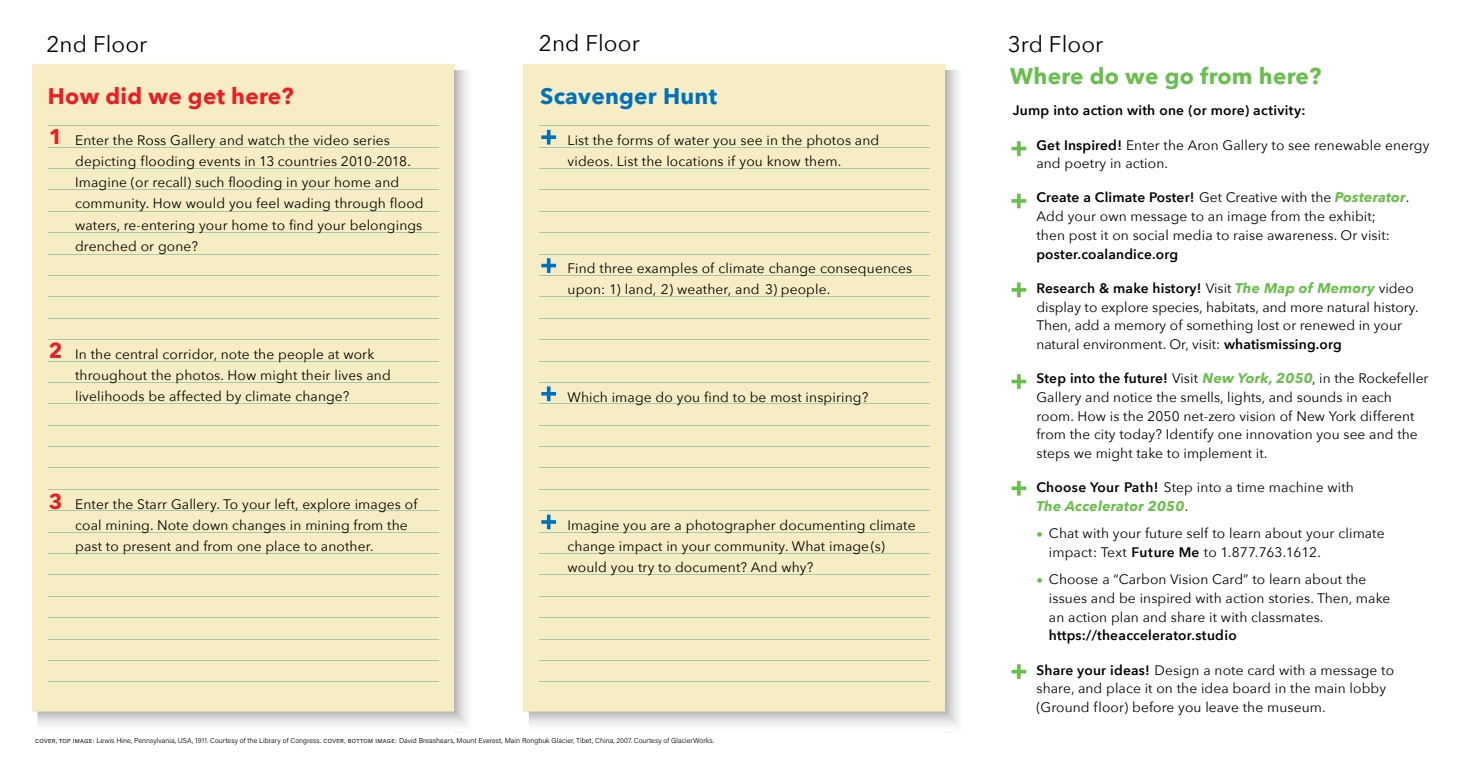
<style>
.page{position:relative;width:1461px;height:765px;background:#fff}
.page>*{position:absolute;margin:0;border:0;box-sizing:border-box;transform-origin:0 0}
.t1{font:22.5px "Avenir Next";letter-spacing:.005em;color:#000}
.t2{font:700 22.5px "Avenir Next";letter-spacing:.01em;color:#68bf4b}
.t3{font:700 22.5px "Avenir Next";letter-spacing:.01em;color:#ed1d24}
.t4{font:700 22.5px "Avenir Next";letter-spacing:.01em;color:#0072bc}
.t5{font:italic 700 14px "Avenir Next";letter-spacing:.015em;color:#68bf4b}
.t6{font:13.75px/18.8px "Avenir Next";letter-spacing:.01em;color:#000}
.t7{font:600 13.75px "Avenir Next";letter-spacing:.015em;color:#000}
.t8{font:300 7.12px "Acumin Pro";letter-spacing:.005em;color:#000}
.s1{font-weight:700;font-size:21.25px;color:#ed1d24}
.s2{font-weight:400;font-size:5.75px}
.s3{font-weight:600}
.s4{font-weight:700;font-style:italic;font-size:14px;color:#68bf4b}
.s5{font-weight:400;font-style:normal;font-size:13.75px;color:#000}
.s6{font-size:13.12px;color:#68bf4b}
</style>
<div class="page">
<div style="left:32px;top:64px;width:422px;height:648px;background:#f7edc4"></div>
<hr style="left:48px;top:125px;width:390px;height:1px;background:#a6c8ad">
<hr style="left:48px;top:147px;width:390px;height:1px;background:#a6c8ad">
<hr style="left:48px;top:168px;width:390px;height:1px;background:#a6c8ad">
<hr style="left:48px;top:189px;width:390px;height:1px;background:#a6c8ad">
<hr style="left:48px;top:211px;width:390px;height:1px;background:#a6c8ad">
<hr style="left:48px;top:232px;width:390px;height:1px;background:#a6c8ad">
<hr style="left:48px;top:254px;width:390px;height:1px;background:#a6c8ad">
<hr style="left:48px;top:275px;width:390px;height:1px;background:#a6c8ad">
<hr style="left:48px;top:296px;width:390px;height:1px;background:#a6c8ad">
<hr style="left:48px;top:318px;width:390px;height:1px;background:#a6c8ad">
<hr style="left:48px;top:339px;width:390px;height:1px;background:#a6c8ad">
<hr style="left:48px;top:361px;width:390px;height:1px;background:#a6c8ad">
<hr style="left:48px;top:382px;width:390px;height:1px;background:#a6c8ad">
<hr style="left:48px;top:403px;width:390px;height:1px;background:#a6c8ad">
<hr style="left:48px;top:425px;width:390px;height:1px;background:#a6c8ad">
<hr style="left:48px;top:446px;width:390px;height:1px;background:#a6c8ad">
<hr style="left:48px;top:468px;width:390px;height:1px;background:#a6c8ad">
<hr style="left:48px;top:489px;width:390px;height:1px;background:#a6c8ad">
<hr style="left:48px;top:510px;width:390px;height:1px;background:#a6c8ad">
<hr style="left:48px;top:532px;width:390px;height:1px;background:#a6c8ad">
<hr style="left:48px;top:553px;width:390px;height:1px;background:#a6c8ad">
<hr style="left:48px;top:575px;width:390px;height:1px;background:#a6c8ad">
<hr style="left:48px;top:596px;width:390px;height:1px;background:#a6c8ad">
<hr style="left:48px;top:617px;width:390px;height:1px;background:#a6c8ad">
<hr style="left:48px;top:639px;width:390px;height:1px;background:#a6c8ad">
<hr style="left:48px;top:660px;width:390px;height:1px;background:#a6c8ad">
<hr style="left:48px;top:681px;width:390px;height:1px;background:#a6c8ad">
<svg style="left:454px;top:70px;width:14px;height:642px;background:#d8d7d7"></svg>
<svg style="left:38px;top:712px;width:430px;height:21px"></svg>
<div style="left:523px;top:64px;width:422px;height:648px;background:#f7edc4"></div>
<hr style="left:539px;top:125px;width:390px;height:1px;background:#a6c8ad">
<hr style="left:539px;top:147px;width:390px;height:1px;background:#a6c8ad">
<hr style="left:539px;top:168px;width:390px;height:1px;background:#a6c8ad">
<hr style="left:539px;top:189px;width:390px;height:1px;background:#a6c8ad">
<hr style="left:539px;top:211px;width:390px;height:1px;background:#a6c8ad">
<hr style="left:539px;top:232px;width:390px;height:1px;background:#a6c8ad">
<hr style="left:539px;top:254px;width:390px;height:1px;background:#a6c8ad">
<hr style="left:539px;top:275px;width:390px;height:1px;background:#a6c8ad">
<hr style="left:539px;top:296px;width:390px;height:1px;background:#a6c8ad">
<hr style="left:539px;top:318px;width:390px;height:1px;background:#a6c8ad">
<hr style="left:539px;top:339px;width:390px;height:1px;background:#a6c8ad">
<hr style="left:539px;top:361px;width:390px;height:1px;background:#a6c8ad">
<hr style="left:539px;top:382px;width:390px;height:1px;background:#a6c8ad">
<hr style="left:539px;top:403px;width:390px;height:1px;background:#a6c8ad">
<hr style="left:539px;top:425px;width:390px;height:1px;background:#a6c8ad">
<hr style="left:539px;top:446px;width:390px;height:1px;background:#a6c8ad">
<hr style="left:539px;top:468px;width:390px;height:1px;background:#a6c8ad">
<hr style="left:539px;top:489px;width:390px;height:1px;background:#a6c8ad">
<hr style="left:539px;top:510px;width:390px;height:1px;background:#a6c8ad">
<hr style="left:539px;top:532px;width:390px;height:1px;background:#a6c8ad">
<hr style="left:539px;top:553px;width:390px;height:1px;background:#a6c8ad">
<hr style="left:539px;top:575px;width:390px;height:1px;background:#a6c8ad">
<hr style="left:539px;top:596px;width:390px;height:1px;background:#a6c8ad">
<hr style="left:539px;top:617px;width:390px;height:1px;background:#a6c8ad">
<hr style="left:539px;top:639px;width:390px;height:1px;background:#a6c8ad">
<hr style="left:539px;top:660px;width:390px;height:1px;background:#a6c8ad">
<hr style="left:539px;top:681px;width:390px;height:1px;background:#a6c8ad">
<svg style="left:945px;top:70px;width:14px;height:642px;background:#d7d6d6"></svg>
<svg style="left:529px;top:712px;width:430px;height:21px"></svg>
<svg style="left:541px;top:130px;width:15px;height:15px"></svg>
<svg style="left:541px;top:258px;width:15px;height:15px"></svg>
<svg style="left:541px;top:386px;width:15px;height:15px"></svg>
<svg style="left:541px;top:515px;width:15px;height:14px"></svg>
<svg style="left:1011px;top:141px;width:15px;height:15px"></svg>
<svg style="left:1011px;top:194px;width:15px;height:14px"></svg>
<svg style="left:1011px;top:283px;width:15px;height:14px"></svg>
<svg style="left:1011px;top:374px;width:15px;height:15px"></svg>
<svg style="left:1011px;top:481px;width:15px;height:15px"></svg>
<svg style="left:1011px;top:664px;width:15px;height:15px"></svg>
<h1 class="t1" style="left:46px;top:25px;width:102px">2nd Floor</h1>
<h1 class="t1" style="left:539px;top:24px;width:102px">2nd Floor</h1>
<h1 class="t4" style="left:540px;top:77px;width:178px">Scavenger Hunt</h1>
<p class="t6" style="left:75px;top:129px;width:350px;line-height:21.2px;text-indent:-26px"><span class="s1">1</span> Enter the Ross Gallery and watch the video series depicting flooding events in 13 countries 2010-2018.<br>Imagine (or recall) such flooding in your home and community. How would you feel wading through flood waters, re-entering your home to find your belongings drenched or gone?</p>
<h1 class="t3" style="left:48px;top:77px;width:247px">How did we get here?</h1>
<p class="t6" style="left:567px;top:129px;width:313px;line-height:21.2px">List the forms of water you see in the photos and videos. List the locations if you know them.</p>
<p class="t6" style="left:75px;top:343px;width:317px;line-height:21.2px;text-indent:-26px"><span class="s1">2</span> In the central corridor, note the people at work throughout the photos. How might their lives and livelihoods be affected by climate change?</p>
<p class="t6" style="left:75px;top:493px;width:344px;line-height:21.2px;text-indent:-26px"><span class="s1">3</span> Enter the Starr Gallery. To your left, explore images of coal mining. Note down changes in mining from the past to present and from one place to another.</p>
<p class="t6" style="left:567px;top:257px;width:346px;line-height:21.2px">Find three examples of climate change consequences upon: 1) land, 2) weather, and 3) people.</p>
<p class="t6" style="left:567px;top:387px;width:302px">Which image do you find to be most inspiring?</p>
<p class="t6" style="left:567px;top:514px;width:349px;line-height:21.2px">Imagine you are a photographer documenting climate change impact in your community. What image (s) would you try to document? And why?</p>
<p class="t8" style="left:35px;top:735px;width:680px"><span class="s2">COVER, TOP IMAGE:</span> Lewis Hine, Pennsylvania, USA, 1911. Courtesy of the Library of Congress. <span class="s2">COVER, BOTTOM IMAGE:</span> David Breashears, Mount Everest, Main Rongbuk Glacier, Tibet, China, 2007. Courtesy of GlacierWorks.</p>
<h1 class="t1" style="left:1007px;top:25px;width:97px">3rd Floor</h1>
<h1 class="t2" style="left:1010px;top:57px;width:313px">Where do we go from here?</h1>
<p class="t7" style="left:1012px;top:99px;width:294px">Jump into action with one (or more) activity:</p>
<p class="t6" style="left:1036px;top:135px;width:394px"><span class="s3">Get Inspired!</span> Enter the Aron Gallery to see renewable energy and poetry in action.</p>
<p class="t6" style="left:1036px;top:188px;width:374px"><span class="s3">Create a Climate Poster!</span> Get Creative with the <span class="s4">Posterator</span>.<br>Add your own message to an image from the exhibit;<br>then post it on social media to raise awareness. Or visit:</p>
<p class="t7" style="left:1036px;top:242px;width:143px">poster.coalandice.org</p>
<p class="t6" style="left:1036px;top:278px;width:384px"><span class="s3">Research &amp; make history!</span> Visit <span class="s4">The Map of Memory</span> video display to explore species, habitats, and more natural history.<br>Then, add a memory of something lost or renewed in your natural environment. Or, visit: <span class="s3">whatismissing.org</span></p>
<p class="t6" style="left:1036px;top:368px;width:393px"><span class="s3">Step into the future!</span> Visit <span class="s4">New York, 2050</span>, in the Rockefeller Gallery and notice the smells, lights, and sounds in each room. How is the 2050 net-zero vision of New York different from the city today? Identify one innovation you see and the steps we might take to implement it.</p>
<p class="t6" style="left:1036px;top:477px;width:319px"><span class="s3">Choose Your Path!</span> Step into a time machine with</p>
<p class="t5" style="left:1036px;top:494px;width:153px">The Accelerator 2050<span class="s5">.</span></p>
<p class="t6" style="left:1048px;top:523px;width:337px;text-indent:-12px"><span class="s6">•</span> Chat with your future self to learn about your climate impact: Text <span class="s3">Future Me</span> to 1.877.763.1612.</p>
<p class="t6" style="left:1048px;top:569px;width:343px;text-indent:-12px"><span class="s6">•</span> Choose a “Carbon Vision Card” to learn about the issues and be inspired with action stories. Then, make an action plan and share it with classmates.</p>
<p class="t7" style="left:1048px;top:624px;width:189px">https://theaccelerator.studio</p>
<p class="t6" style="left:1036px;top:660px;width:359px"><span class="s3">Share your ideas!</span> Design a note card with a message to share, and place it on the idea board in the main lobby (Ground floor) before you leave the museum.</p>
</div>
